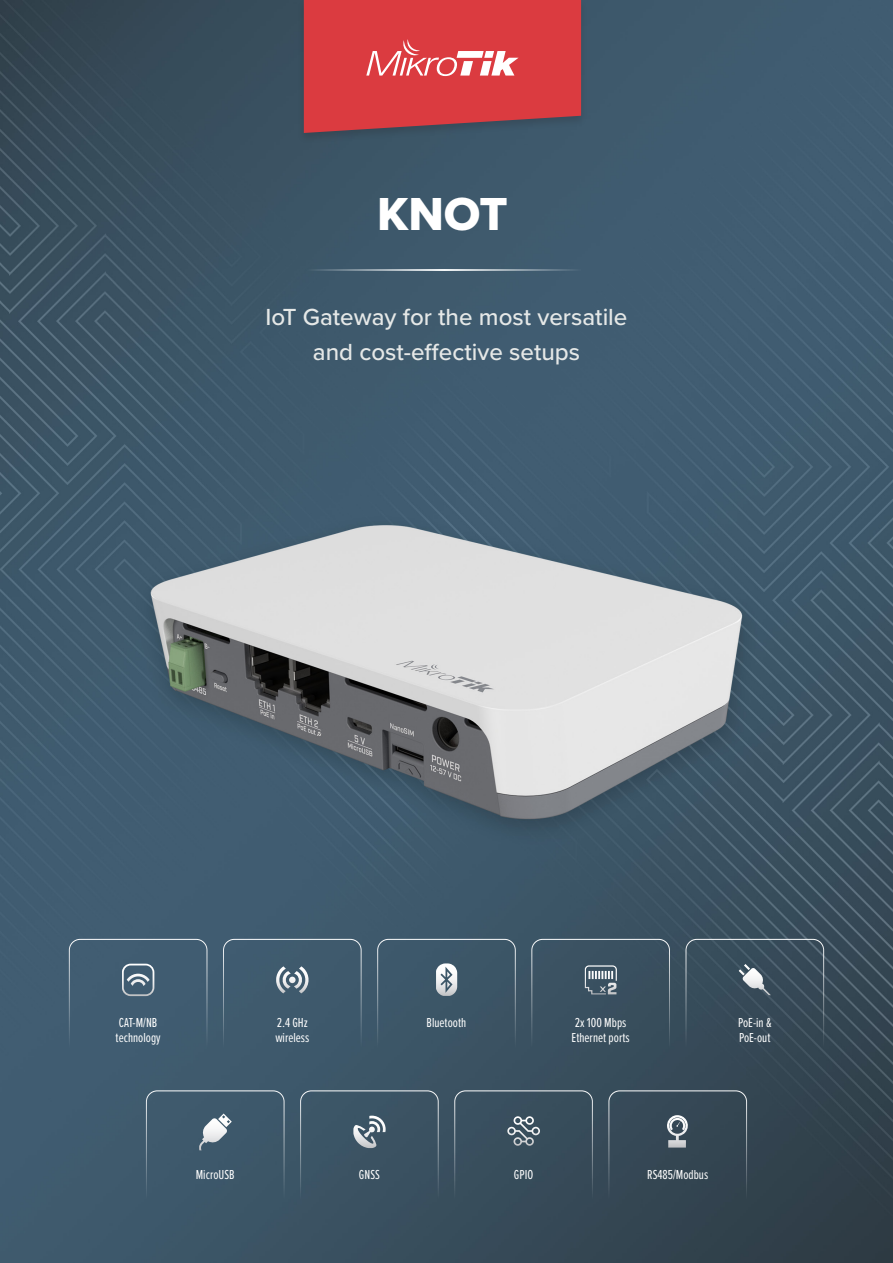
<style>
.page{position:relative;width:893px;height:1263px;background:#fff}
.page>*{position:absolute;margin:0;border:0;box-sizing:border-box;transform-origin:0 0}
.Teksts{font:48px "Proxima Nova Extrabld";color:#fff}
.Teksts-2{font:500 24.15px "Proxima Nova";color:#e5e8e7}
.Teksts-3{font:13.5px/15px "Proxima Nova Ex Cn";color:#fff}
</style>
<div class="page">
<img style="left:0;top:0;width:893px;height:1263px">
<hr style="left:304px;top:270px;width:277px;height:1px;background:#f3f6f7">
<div style="left:297px;top:0;width:291px;height:144px;background:#231f20;opacity:.2"></div>
<svg style="left:304px;top:0;width:277px;height:133px;background:#d14449"></svg>
<div style="left:69px;top:939px;width:138px;height:144px;border:1px solid #fff;border-radius:11px"></div>
<svg style="left:122px;top:964px;width:32px;height:32px"></svg>
<div style="left:223px;top:939px;width:138px;height:144px;border:1px solid #fff;border-radius:11px"></div>
<svg style="left:276px;top:966px;width:34px;height:27px"></svg>
<div style="left:377px;top:939px;width:139px;height:144px;border:1px solid #fff;border-radius:11px"></div>
<svg style="left:436px;top:963px;width:21px;height:33px"></svg>
<div style="left:531px;top:939px;width:139px;height:144px;border:1px solid #fff;border-radius:11px"></div>
<svg style="left:585px;top:965px;width:32px;height:29px"></svg>
<div style="left:686px;top:939px;width:138px;height:144px;border:1px solid #fff;border-radius:11px"></div>
<svg style="left:739px;top:964px;width:32px;height:31px"></svg>
<div style="left:146px;top:1090px;width:138px;height:145px;border:1px solid #fff;border-radius:11px"></div>
<svg style="left:199px;top:1113px;width:33px;height:37px"></svg>
<div style="left:300px;top:1090px;width:139px;height:145px;border:1px solid #fff;border-radius:11px"></div>
<svg style="left:353px;top:1116px;width:33px;height:32px"></svg>
<div style="left:454px;top:1090px;width:139px;height:145px;border:1px solid #fff;border-radius:11px"></div>
<svg style="left:507px;top:1116px;width:33px;height:30px"></svg>
<div style="left:609px;top:1090px;width:138px;height:145px;border:1px solid #fff;border-radius:11px"></div>
<svg style="left:667px;top:1115px;width:22px;height:32px"></svg>
<p class="Teksts" style="left:377px;top:178px;width:132px">KNOT</p>
<p class="Teksts-2" style="left:266px;top:299px;width:363px">IoT Gateway for the most versatile</p>
<p class="Teksts-2" style="left:313px;top:334px;width:269px">and cost-effective setups</p>
<p class="Teksts-3" style="left:116px;top:1015px;width:46px">CAT-M/NB technology</p>
<p class="Teksts-3" style="left:277px;top:1015px;width:33px">2.4 GHz</p>
<p class="Teksts-3" style="left:275px;top:1030px;width:35px">wireless</p>
<p class="Teksts-3" style="left:427px;top:1015px;width:41px">Bluetooth</p>
<p class="Teksts-3" style="left:572px;top:1015px;width:60px">2x 100 Mbps<br>Ethernet ports</p>
<p class="Teksts-3" style="left:738px;top:1015px;width:35px">PoE-in &amp;</p>
<p class="Teksts-3" style="left:739px;top:1030px;width:33px">PoE-out</p>
<p class="Teksts-3" style="left:196px;top:1166px;width:40px">MicroUSB</p>
<p class="Teksts-3" style="left:359px;top:1166px;width:22px">GNSS</p>
<p class="Teksts-3" style="left:514px;top:1166px;width:21px">GPIO</p>
<p class="Teksts-3" style="left:647px;top:1166px;width:62px">RS485/Modbus</p>
</div>
